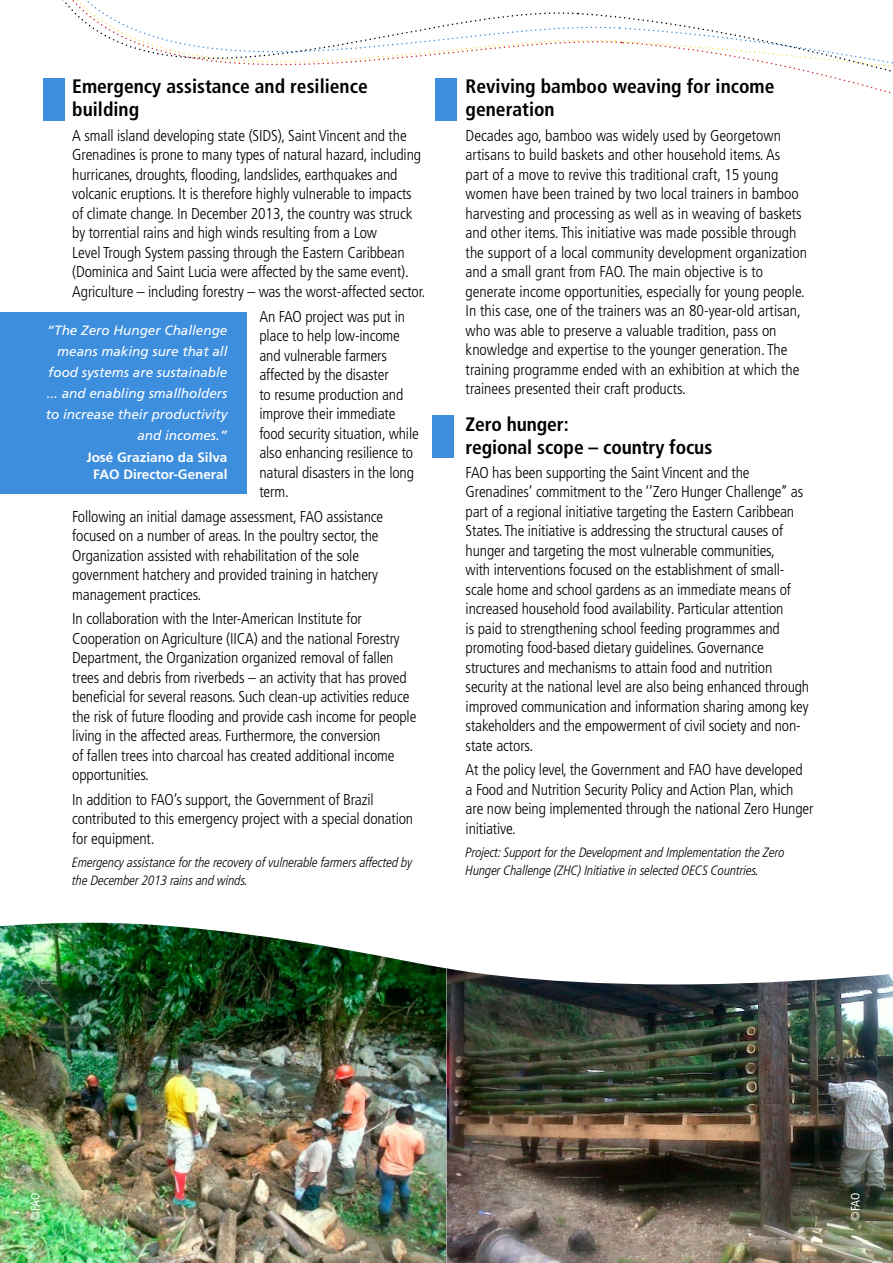
<style>
.page{position:relative;width:893px;height:1263px;background:#fff}
.page>*{position:absolute;margin:0;border:0;box-sizing:border-box;transform-origin:0 0}
.t1{font:700 condensed 19.5px/23.4px "Frutiger LT Pro";color:#000}
.t2{font:300 condensed 15.75px/19.5px "Frutiger LT Pro";letter-spacing:-.01em;color:#000}
.t3{font:italic 300 condensed 13.5px/18px "Frutiger LT Pro";letter-spacing:-.01em;color:#000}
.t4{font:italic 13.5px/21px "Frutiger LT Pro";color:#fff;text-align:right}
.t5{font:700 13.5px/16.2px "Frutiger LT Pro";color:#fff;text-align:center}
.t6{font:condensed 12px "Frutiger LT Pro";letter-spacing:-.035em;color:#fff}
</style>
<div class="page">
<div style="left:433px;top:415px;width:21px;height:43px;background:#3e8ede"></div>
<svg style="left:47px;top:0;width:530px;height:121px"></svg>
<svg style="left:577px;top:12px;width:316px;height:82px"></svg>
<div style="left:0;top:313px;width:247px;height:181px;background:#3e8ede"></div>
<img style="left:0;top:923px;width:446px;height:340px">
<img style="left:446px;top:968px;width:447px;height:295px">
<p class="t1" style="left:72px;top:74px;width:297px">Emergency assistance and resilience building</p>
<p class="t2" style="left:72px;top:126px;width:355px">A small island developing state (SIDS), Saint Vincent and the Grenadines is prone to many types of natural hazard, including hurricanes, droughts, flooding, landslides, earthquakes and volcanic eruptions. It is therefore highly vulnerable to impacts of climate change. In December 2013, the country was struck by torrential rains and high winds resulting from a Low<br>Level Trough System passing through the Eastern Caribbean (Dominica and Saint Lucia were affected by the same event).<br>Agriculture – including forestry – was the worst-affected sector.</p>
<p class="t2" style="left:259px;top:306px;width:161px">An FAO project was put in place to help low-income and vulnerable farmers affected by the disaster<br>to resume production and improve their immediate food security situation, while also enhancing resilience to natural disasters in the long term.</p>
<p class="t2" style="left:72px;top:507px;width:312px">Following an initial damage assessment, FAO assistance focused on a number of areas. In the poultry sector, the Organization assisted with rehabilitation of the sole government hatchery and provided training in hatchery management practices.</p>
<p class="t2" style="left:72px;top:609px;width:346px">In collaboration with the Inter-American Institute for Cooperation on Agriculture (IICA) and the national Forestry Department, the Organization organized removal of fallen trees and debris from riverbeds – an activity that has proved beneficial for several reasons. Such clean-up activities reduce the risk of future flooding and provide cash income for people living in the affected areas. Furthermore, the conversion<br>of fallen trees into charcoal has created additional income opportunities.</p>
<p class="t2" style="left:72px;top:790px;width:342px">In addition to FAO’s support, the Government of Brazil contributed to this emergency project with a special donation for equipment.</p>
<p class="t3" style="left:72px;top:853px;width:342px">Emergency assistance for the recovery of vulnerable farmers affected by the December 2013 rains and winds.</p>
<p class="t4" style="left:46px;top:320px;width:183px">“The Zero Hunger Challenge means making sure that all food systems are sustainable ... and enabling smallholders to increase their productivity and incomes.”</p>
<p class="t5" style="left:86px;top:450px;width:143px">José Graziano da Silva<br>FAO Director-General</p>
<p class="t1" style="left:466px;top:74px;width:310px">Reviving bamboo weaving for income generation</p>
<p class="t2" style="left:466px;top:126px;width:343px">Decades ago, bamboo was widely used by Georgetown artisans to build baskets and other household items. As part of a move to revive this traditional craft, 15 young women have been trained by two local trainers in bamboo harvesting and processing as well as in weaving of baskets and other items. This initiative was made possible through the support of a local community development organization and a small grant from FAO. The main objective is to generate income opportunities, especially for young people.<br>In this case, one of the trainers was an 80-year-old artisan, who was able to preserve a valuable tradition, pass on knowledge and expertise to the younger generation. The training programme ended with an exhibition at which the trainees presented their craft products.</p>
<p class="t1" style="left:466px;top:412px;width:248px">Zero hunger:<br>regional scope – country focus</p>
<p class="t2" style="left:466px;top:463px;width:345px">FAO has been supporting the Saint Vincent and the Grenadines’ commitment to the ‘’Zero Hunger Challenge’’ as part of a regional initiative targeting the Eastern Caribbean States. The initiative is addressing the structural causes of hunger and targeting the most vulnerable communities,<br>with interventions focused on the establishment of small&shy;scale home and school gardens as an immediate means of increased household food availability. Particular attention<br>is paid to strengthening school feeding programmes and promoting food-based dietary guidelines. Governance structures and mechanisms to attain food and nutrition security at the national level are also being enhanced through improved communication and information sharing among key stakeholders and the empowerment of civil society and non&shy;state actors.</p>
<p class="t2" style="left:466px;top:760px;width:349px">At the policy level, the Government and FAO have developed a Food and Nutrition Security Policy and Action Plan, which are now being implemented through the national Zero Hunger initiative.</p>
<p class="t3" style="left:466px;top:843px;width:320px">Project: Support for the Development and Implementation the Zero<br>Hunger Challenge (ZHC) Initiative in selected OECS Countries.</p>
<p class="t6" style="left:28px;top:1221px;width:30px;rotate:-90deg">©FAO</p>
<p class="t6" style="left:848px;top:1221px;width:30px;rotate:-90deg">©FAO</p>
</div>
